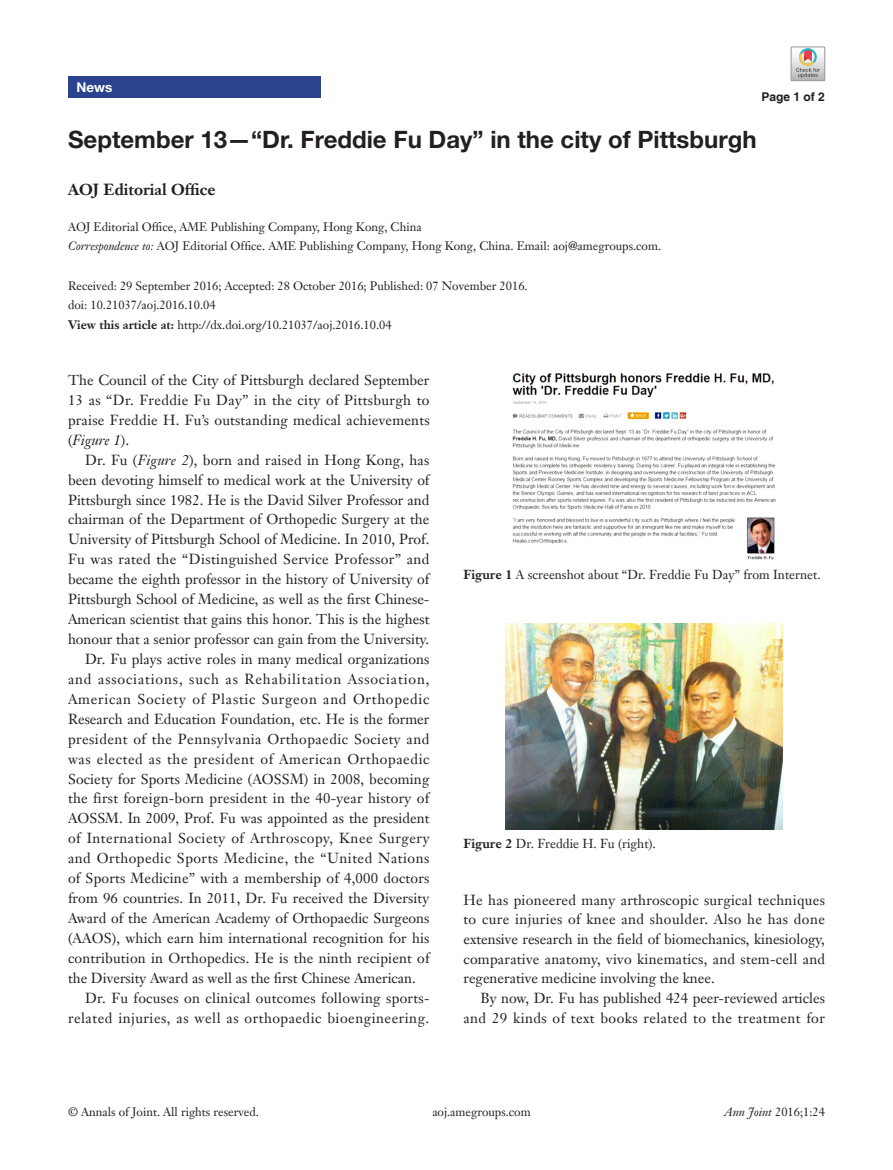
<style>
.page{position:relative;width:893px;height:1170px;background:#fff}
.page>*{position:absolute;margin:0;border:0;box-sizing:border-box;transform-origin:0 0}
.t1{font:700 24px "Helvetica Neue LT Pro";color:#231f20}
.t2{font:700 15.75px "Janson Text LT";color:#231f20}
.t3{font:14.25px/20px "Janson Text LT";letter-spacing:.015em;color:#231f20;text-align:justify}
.t4{font:14.25px/20px "Janson Text LT";letter-spacing:.035em;color:#231f20;text-align:right}
.t5{font:700 13.5px "Helvetica Neue LT Pro";color:#fff}
.t6{font:12.75px "Janson Text LT";color:#231f20}
.t7{font:12px "Janson Text LT";color:#231f20}
.t8{font:700 12px "Helvetica";color:#231f20}
.s1{font-style:italic}
.s2{font-weight:700}
</style>
<div class="page">
<div style="left:68px;top:77px;width:252px;height:21px;background:#29438c"></div>
<img style="left:512px;top:373px;width:264px;height:186px">
<img style="left:506px;top:623px;width:276px;height:206px">
<svg style="left:791px;top:47px;width:34px;height:34px"></svg>
<p class="t5" style="left:77px;top:79px;width:37px">News</p>
<p class="t1" style="left:68px;top:124px;width:690px">September 13—“Dr. Freddie Fu Day” in the city of Pittsburgh</p>
<p class="t2" style="left:68px;top:179px;width:149px">AOJ Editorial Office</p>
<p class="t7" style="left:68px;top:219px;width:355px">AOJ Editorial Office, AME Publishing Company, Hong Kong, China</p>
<p class="t7" style="left:68px;top:239px;width:595px"><span class="s1">Correspondence to:</span> AOJ Editorial Office. AME Publishing Company, Hong Kong, China. Email: aoj@amegroups.com.</p>
<p class="t7" style="left:68px;top:278px;width:461px">Received: 29 September 2016; Accepted: 28 October 2016; Published: 07 November 2016.</p>
<p class="t7" style="left:68px;top:297px;width:149px">doi: 10.21037/aoj.2016.10.04</p>
<p class="t7" style="left:68px;top:317px;width:325px"><span class="s2">View this article at:</span> http://dx.doi.org/10.21037/aoj.2016.10.04</p>
<p class="t8" style="left:762px;top:89px;width:65px">Page 1 of 2</p>
<p class="t3" style="left:68px;top:370px;width:363px">The Council of the City of Pittsburgh declared September 13 as “Dr. Freddie Fu Day” in the city of Pittsburgh to praise Freddie H. Fu’s outstanding medical achievements (<span class="s1">Figure 1</span>).</p>
<p class="t3" style="left:68px;top:449px;width:363px;text-indent:17px">Dr. Fu (<span class="s1">Figure 2</span>), born and raised in Hong Kong, has been devoting himself to medical work at the University of Pittsburgh since 1982. He is the David Silver Professor and chairman of the Department of Orthopedic Surgery at the University of Pittsburgh School of Medicine. In 2010, Prof.<br>Fu was rated the “Distinguished Service Professor” and became the eighth professor in the history of University of Pittsburgh School of Medicine, as well as the first Chinese-American scientist that gains this honor. This is the highest honour that a senior professor can gain from the University.</p>
<p class="t3" style="left:68px;top:649px;width:363px;text-indent:17px">Dr. Fu plays active roles in many medical organizations and associations, such as Rehabilitation Association, American Society of Plastic Surgeon and Orthopedic Research and Education Foundation, etc. He is the former president of the Pennsylvania Orthopaedic Society and was elected as the president of American Orthopaedic Society for Sports Medicine (AOSSM) in 2008, becoming the first foreign-born president in the 40-year history of AOSSM. In 2009, Prof. Fu was appointed as the president of International Society of Arthroscopy, Knee Surgery and Orthopedic Sports Medicine, the “United Nations of Sports Medicine” with a membership of 4,000 doctors from 96 countries. In 2011, Dr. Fu received the Diversity Award of the American Academy of Orthopaedic Surgeons (AAOS), which earn him international recognition for his contribution in Orthopedics. He is the ninth recipient of the Diversity Award as well as the first Chinese American.</p>
<p class="t4" style="left:68px;top:987px;width:363px">Dr. Fu focuses on clinical outcomes following sports&shy;related injuries, as well as orthopaedic bioengineering.</p>
<p class="t6" style="left:463px;top:566px;width:359px"><span class="s2">Figure 1</span> A screenshot about “Dr. Freddie Fu Day” from Internet.</p>
<p class="t6" style="left:463px;top:835px;width:194px"><span class="s2">Figure 2</span> Dr. Freddie H. Fu (right).</p>
<p class="t3" style="left:463px;top:889px;width:363px">He has pioneered many arthroscopic surgical techniques to cure injuries of knee and shoulder. Also he has done extensive research in the field of biomechanics, kinesiology, comparative anatomy, vivo kinematics, and stem-cell and regenerative medicine involving the knee.</p>
<p class="t3" style="left:463px;top:987px;width:363px;text-align:right">By now, Dr. Fu has published 424 peer-reviewed articles and 29 kinds of text books related to the treatment for</p>
<p class="t7" style="left:68px;top:1104px;width:192px">© Annals of Joint. All rights reserved.</p>
<p class="t7" style="left:432px;top:1104px;width:100px">aoj.amegroups.com</p>
<p class="t7" style="left:724px;top:1104px;width:102px"><span class="s1">Ann Joint</span> 2016;1:24</p>
</div>
